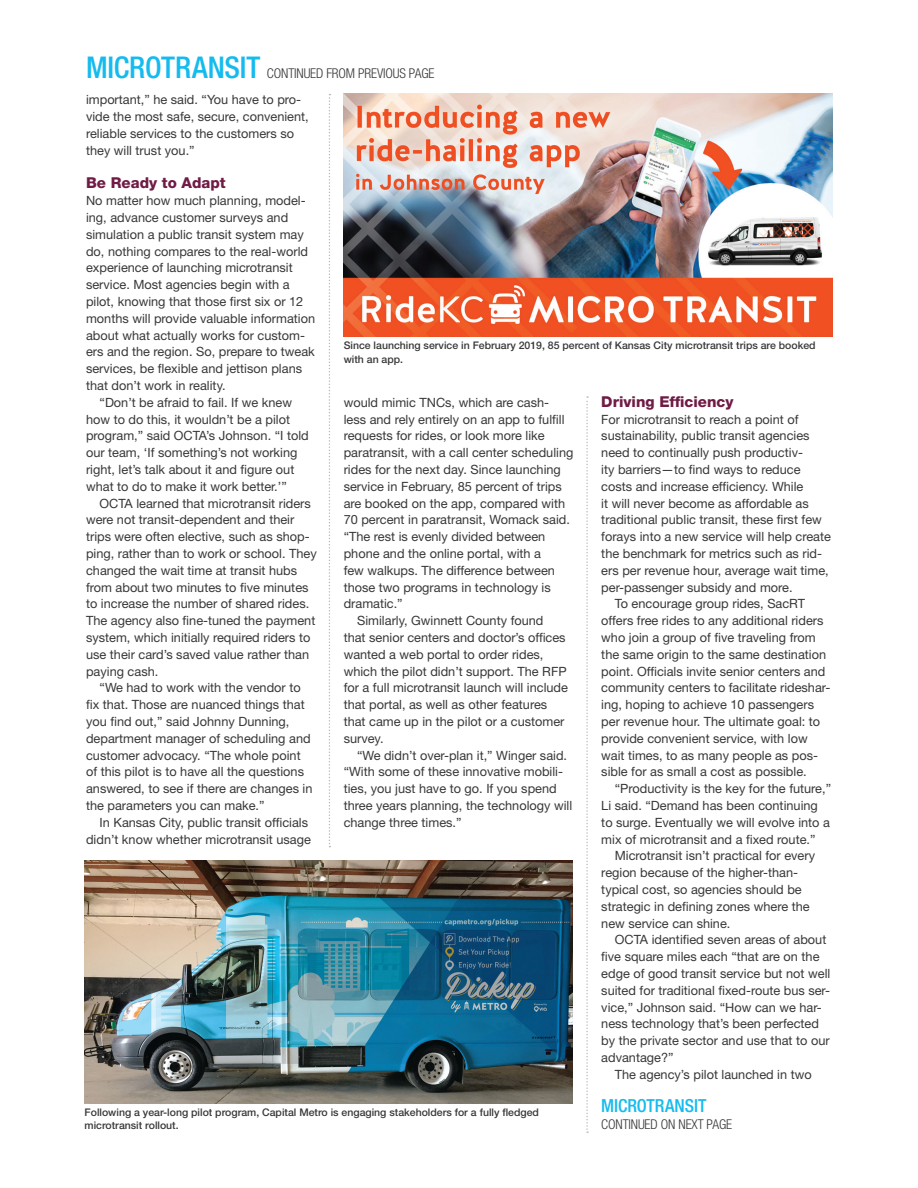
<style>
.page{position:relative;width:918px;height:1188px;background:#fff}
.page>*{position:absolute;margin:0;border:0;box-sizing:border-box;transform-origin:0 0}
.t1{font:500 condensed 30px "Helvetica Neue";letter-spacing:-.01em;color:#15bbee}
.t2{font:500 condensed 18px "Helvetica Neue";letter-spacing:-.005em;color:#15bbee}
.APTA__2019_subhead_1{font:800 15px "Helvetica Neue LT Std";color:#701b45}
.t3{font:300 condensed 13.5px "Helvetica Neue";letter-spacing:-.01em;color:#383839}
.APTA__2019_body_copy{font:12.75px/16.8px "Helvetica Neue LT Std";color:#383839}
.APTA_2019_caption{font:500 10.5px/13.5px "Helvetica Neue LT Std";color:#383839}
</style>
<div class="page">
<svg style="left:586px;top:396px;width:2px;height:737px"></svg>
<svg style="left:329px;top:94px;width:1px;height:753px"></svg>
<img style="left:85px;top:860px;width:488px;height:243px">
<img style="left:344px;top:94px;width:488px;height:242px">
<p class="t1" style="left:86px;top:49px;width:176px">MICROTRANSIT</p>
<p class="t3" style="left:267px;top:65px;width:169px">CONTINUED FROM PREVIOUS PAGE</p>
<p class="APTA__2019_body_copy" style="left:86px;top:91px;width:224px">important,” he said. “You have to pro&shy;vide the most safe, secure, convenient, reliable services to the customers so they will trust you.”</p>
<p class="APTA__2019_subhead_1" style="left:86px;top:174px;width:141px">Be Ready to Adapt</p>
<p class="APTA__2019_body_copy" style="left:86px;top:192px;width:231px">No matter how much planning, model&shy;ing, advance customer surveys and simulation a public transit system may do, nothing compares to the real-world experience of launching microtransit service. Most agencies begin with a pilot, knowing that those first six or 12 months will provide valuable information about what actually works for custom&shy;ers and the region. So, prepare to tweak services, be flexible and jettison plans that don’t work in reality.</p>
<p class="APTA__2019_body_copy" style="left:86px;top:394px;width:224px;text-indent:14px">“Don’t be afraid to fail. If we knew how to do this, it wouldn’t be a pilot program,” said OCTA’s Johnson. “I told our team, ‘If something’s not working right, let’s talk about it and figure out what to do to make it work better.’”</p>
<p class="APTA__2019_body_copy" style="left:86px;top:494px;width:232px;text-indent:14px">OCTA learned that microtransit riders were not transit-dependent and their trips were often elective, such as shop&shy;ping, rather than to work or school. They changed the wait time at transit hubs from about two minutes to five minutes to increase the number of shared rides.<br>The agency also fine-tuned the payment system, which initially required riders to use their card’s saved value rather than paying cash.</p>
<p class="APTA__2019_body_copy" style="left:86px;top:679px;width:228px;text-indent:14px">“We had to work with the vendor to fix that. Those are nuanced things that you find out,” said Johnny Dunning, department manager of scheduling and customer advocacy. “The whole point of this pilot is to have all the questions answered, to see if there are changes in the parameters you can make.”</p>
<p class="APTA__2019_body_copy" style="left:86px;top:814px;width:226px;text-align:right">In Kansas City, public transit officials didn’t know whether microtransit usage</p>
<p class="APTA_2019_caption" style="left:344px;top:339px;width:473px">Since launching service in February 2019, 85 percent of Kansas City microtransit trips are booked with an app.</p>
<p class="APTA__2019_body_copy" style="left:344px;top:394px;width:231px">would mimic TNCs, which are cash&shy;less and rely entirely on an app to fulfill requests for rides, or look more like paratransit, with a call center scheduling rides for the next day. Since launching service in February, 85 percent of trips are booked on the app, compared with 70 percent in paratransit, Womack said. “The rest is evenly divided between phone and the online portal, with a<br>few walkups. The difference between those two programs in technology is dramatic.”</p>
<p class="APTA__2019_body_copy" style="left:344px;top:612px;width:226px;text-indent:14px">Similarly, Gwinnett County found that senior centers and doctor’s offices wanted a web portal to order rides, which the pilot didn’t support. The RFP for a full microtransit launch will include that portal, as well as other features that came up in the pilot or a customer survey.</p>
<p class="APTA__2019_body_copy" style="left:344px;top:746px;width:230px;text-indent:14px">“We didn’t over-plan it,” Winger said. “With some of these innovative mobili&shy;ties, you just have to go. If you spend three years planning, the technology will change three times.”</p>
<p class="APTA__2019_subhead_1" style="left:601px;top:393px;width:134px">Driving Efficiency</p>
<p class="APTA__2019_body_copy" style="left:601px;top:410px;width:231px">For microtransit to reach a point of sustainability, public transit agencies need to continually push productiv-<br>ity barriers—to find ways to reduce costs and increase efficiency. While<br>it will never become as affordable as traditional public transit, these first few forays into a new service will help create the benchmark for metrics such as rid&shy;ers per revenue hour, average wait time, per-passenger subsidy and more.</p>
<p class="APTA__2019_body_copy" style="left:601px;top:595px;width:231px;text-indent:14px">To encourage group rides, SacRT offers free rides to any additional riders who join a group of five traveling from the same origin to the same destination point. Officials invite senior centers and community centers to facilitate rideshar&shy;ing, hoping to achieve 10 passengers per revenue hour. The ultimate goal: to provide convenient service, with low wait times, to as many people as pos&shy;sible for as small a cost as possible.</p>
<p class="APTA__2019_body_copy" style="left:601px;top:780px;width:231px;text-indent:14px">“Productivity is the key for the future,” Li said. “Demand has been continuing to surge. Eventually we will evolve into a mix of microtransit and a fixed route.”</p>
<p class="APTA__2019_body_copy" style="left:601px;top:847px;width:215px;text-indent:14px">Microtransit isn’t practical for every region because of the higher-than&shy;typical cost, so agencies should be strategic in defining zones where the new service can shine.</p>
<p class="APTA__2019_body_copy" style="left:601px;top:931px;width:231px;text-indent:14px">OCTA identified seven areas of about five square miles each “that are on the edge of good transit service but not well suited for traditional fixed-route bus ser&shy;vice,” Johnson said. “How can we har&shy;ness technology that’s been perfected by the private sector and use that to our advantage?”</p>
<p class="APTA__2019_body_copy" style="left:615px;top:1066px;width:198px">The agency’s pilot launched in two</p>
<p class="APTA_2019_caption" style="left:85px;top:1105px;width:456px">Following a year-long pilot program, Capital Metro is engaging stakeholders for a fully fledged microtransit rollout.</p>
<p class="t2" style="left:601px;top:1095px;width:107px">MICROTRANSIT</p>
<p class="t3" style="left:601px;top:1117px;width:132px">CONTINUED ON NEXT PAGE</p>
</div>
